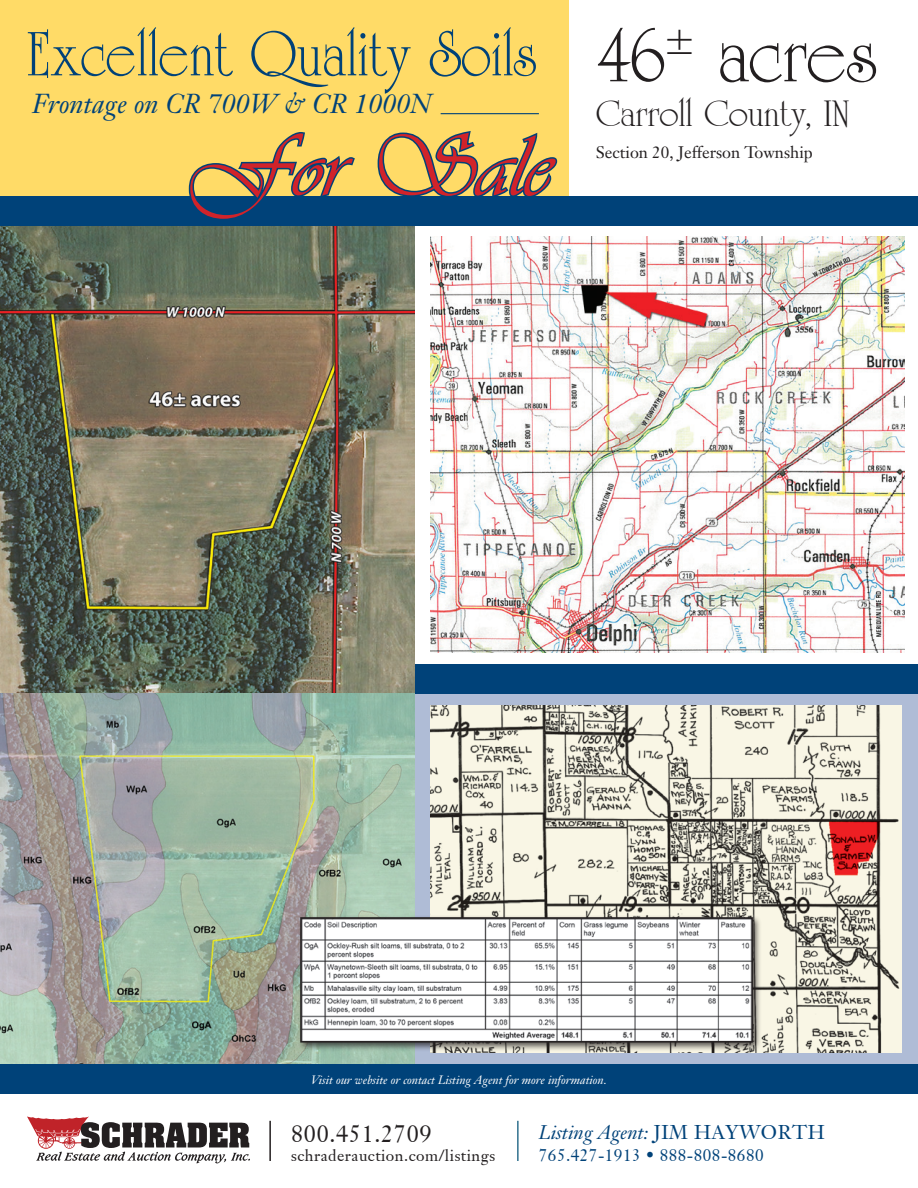
<style>
.page{position:relative;width:918px;height:1188px;background:#fff}
.page>*{position:absolute;margin:0;border:0;box-sizing:border-box;transform-origin:0 0}
.t1{font:90px "Vivaldi DCL";color:#d1232a}
.t2{font:66.75px "Academia S Si";color:#004279;scale:.94 1}
.t3{font:39.75px "Academia S Si";color:#231f20}
.t4{font:italic 27px "Janson Text";color:#004279}
.t5{font:23.25px "Janson S Si";letter-spacing:.03em;color:#231f20}
.t6{font:italic 19.5px "Janson Text";color:#004279}
.t7{font:16.5px "Janson Text";color:#231f20}
.t8{font:16.5px "Janson S Si";letter-spacing:.03em;color:#004279}
.t9{font:15.75px "Janson S Si";letter-spacing:.03em;color:#231f20}
.t10{font:italic 12px "Janson Text";color:#fff}
.s1{font-size:82.5px;color:#231f20}
.s2{font-family:"Janson S Si";font-style:normal}
</style>
<div class="page">
<div style="left:0;top:664px;width:918px;height:430px;background:#afbcd6"></div>
<img style="left:431px;top:705px;width:471px;height:348px">
<img style="left:431px;top:237px;width:473px;height:415px">
<div style="left:0;top:664px;width:918px;height:29px;background:#004279"></div>
<img style="left:0;top:226px;width:415px;height:467px">
<svg style="left:0;top:693px;width:415px;height:372px;background:#9daea1"></svg>
<div style="left:0;top:1065px;width:918px;height:29px;background:#004279"></div>
<div style="left:0;top:0;width:569px;height:204px;background:#ffdb67"></div>
<svg style="left:27px;top:1116px;width:223px;height:47px"></svg>
<div style="left:0;top:197px;width:918px;height:29px;background:#004279"></div>
<hr style="left:269px;top:1121px;width:2px;height:40px;background:#231f20">
<hr style="left:517px;top:1121px;width:2px;height:40px;background:#30718e">
<svg style="left:187px;top:132px;width:170px;height:65px"></svg>
<svg style="left:376px;top:131px;width:183px;height:66px"></svg>
<hr style="left:441px;top:113px;width:98px;height:1px;background:#004279">
<div style="left:297px;top:914px;width:465px;height:138px;background:#231f20;opacity:.75"></div>
<svg style="left:299px;top:916px;width:455px;height:127px;background:#dbdcdc"></svg>
<h2 class="t2" style="left:27px;top:15px;width:905px">Excellent Quality Soils <span class="s1">46</span><sup>±</sup> <span class="s1">acres</span></h2>
<h3 class="t3" style="left:596px;top:90px;width:255px">Carroll County, IN</h3>
<h3 class="t7" style="left:596px;top:142px;width:219px">Section 20, Jefferson Township</h3>
<h3 class="t4" style="left:32px;top:87px;width:401px">Frontage on CR 700W &amp; CR 1000N</h3>
<h1 class="t1" style="left:190px;top:118px;width:362px">For Sale</h1>
<p class="t10" style="left:311px;top:1072px;width:297px">Visit our website or contact Listing Agent for more information.</p>
<h3 class="t6" style="left:539px;top:1120px;width:281px">Listing Agent: <span class="s2">Jim Hayworth</span></h3>
<h3 class="t8" style="left:539px;top:1145px;width:226px">765.427-1913 • 888-808-8680</h3>
<h3 class="t5" style="left:291px;top:1118px;width:142px">800.451.2709</h3>
<h3 class="t9" style="left:291px;top:1145px;width:206px">schraderauction.com/listings</h3>
</div>
